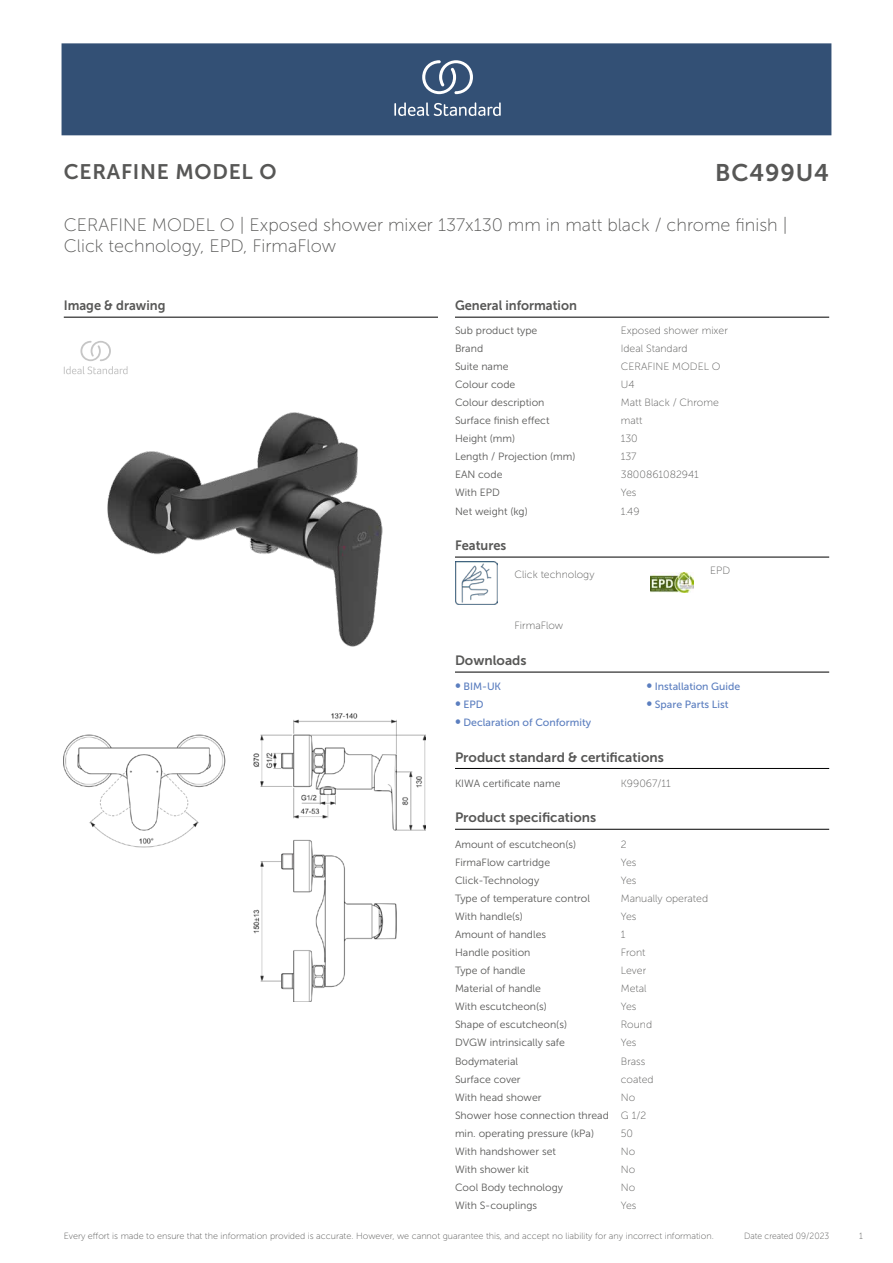
<style>
.page{position:relative;width:893px;height:1263px;background:#fff}
.page>*{position:absolute;margin:0;border:0;box-sizing:border-box;transform-origin:0 0}
.t1{font:24px "Museo Sans 700";letter-spacing:.035em;color:#575756}
.t2{font:21px "Museo Sans 700";letter-spacing:.035em;color:#575756}
.t3{font:18px/21.6px "Museo Sans 100";color:#575756}
.t4{font:13.5px "Museo Sans 700";color:#575756}
.t5{font:13.5px "Museo Sans 700";color:#575756;scale:.95 1}
.t6{font:10.5px/18.1px "Museo Sans 300";color:#575756}
.t7{font:10.5px "Museo Sans 100";color:#575756}
.t8{font:10.5px "Museo Sans 500";color:#5b7ebf}
.t9{font:9px "Museo Sans 100";color:#575756}
.t10{font:9px "Museo Sans 100";color:#575756;scale:.95 1}
.s1{font-size:15px}
.s2{font-family:"Museo Sans 100"}
</style>
<div class="page">
<div style="left:62px;top:43px;width:769px;height:92px;background:#335075"></div>
<svg style="left:394px;top:102px;width:107px;height:14px"></svg>
<svg style="left:422px;top:60px;width:51px;height:34px"></svg>
<hr style="left:455px;top:317px;width:374px;height:1px;background:#000">
<hr style="left:455px;top:557px;width:374px;height:1px;background:#000">
<img style="left:455px;top:561px;width:42px;height:43px">
<img style="left:651px;top:573px;width:42px;height:20px">
<hr style="left:455px;top:672px;width:374px;height:1px;background:#000">
<hr style="left:455px;top:768px;width:374px;height:1px;background:#000">
<hr style="left:455px;top:829px;width:374px;height:1px;background:#000">
<hr style="left:64px;top:317px;width:374px;height:1px;background:#000">
<svg style="left:64px;top:341px;width:64px;height:33px"></svg>
<img style="left:64px;top:713px;width:361px;height:288px">
<img style="left:107px;top:412px;width:275px;height:235px">
<h2 class="t2" style="left:64px;top:160px;width:214px">CERAFINE MODEL O</h2>
<h1 class="t1" style="left:715px;top:160px;width:116px">BC499U4</h1>
<h3 class="t3" style="left:64px;top:214px;width:725px">CERAFINE MODEL O | Exposed shower mixer 137x130 mm in matt black / chrome finish |<br>Click technology, EPD, FirmaFlow</h3>
<p class="t5" style="left:64px;top:298px;width:109px">Image &amp; drawing</p>
<p class="t5" style="left:455px;top:298px;width:130px">General information</p>
<p class="t6" style="left:455px;top:321px;width:84px">Sub product type</p>
<p class="t7" style="left:621px;top:325px;width:109px">Exposed shower mixer</p>
<p class="t6" style="left:455px;top:339px;width:30px">Brand</p>
<p class="t7" style="left:621px;top:343px;width:68px">Ideal Standard</p>
<p class="t6" style="left:455px;top:357px;width:55px">Suite name</p>
<p class="t7" style="left:621px;top:361px;width:101px">CERAFINE MODEL O</p>
<p class="t6" style="left:455px;top:375px;width:62px">Colour code</p>
<p class="t7" style="left:621px;top:379px;width:15px">U4</p>
<p class="t6" style="left:455px;top:393px;width:91px">Colour description</p>
<p class="t7" style="left:621px;top:397px;width:99px">Matt Black / Chrome</p>
<p class="t6" style="left:455px;top:411px;width:96px">Surface finish effect</p>
<p class="t7" style="left:621px;top:415px;width:23px">matt</p>
<p class="t6" style="left:455px;top:430px;width:62px">Height (mm)</p>
<p class="t7" style="left:621px;top:433px;width:19px">130</p>
<p class="t6" style="left:455px;top:448px;width:122px">Length / Projection (mm)</p>
<p class="t7" style="left:621px;top:451px;width:17px">137</p>
<p class="t6" style="left:455px;top:466px;width:49px">EAN code</p>
<p class="t7" style="left:621px;top:469px;width:80px">3800861082941</p>
<p class="t6" style="left:455px;top:484px;width:46px">With EPD</p>
<p class="t7" style="left:621px;top:487px;width:17px">Yes</p>
<p class="t6" style="left:455px;top:502px;width:74px">Net weight (kg)</p>
<p class="t7" style="left:621px;top:505px;width:20px">1.49</p>
<p class="t5" style="left:455px;top:538px;width:55px">Features</p>
<p class="t7" style="left:514px;top:569px;width:81px">Click technology</p>
<p class="t7" style="left:710px;top:564px;width:21px">EPD</p>
<p class="t7" style="left:514px;top:620px;width:50px">FirmaFlow</p>
<p class="t4" style="left:455px;top:653px;width:73px">Downloads</p>
<p class="t8" style="left:455px;top:680px;width:48px"><span class="s1">•</span> BIM-UK</p>
<p class="t8" style="left:455px;top:698px;width:30px"><span class="s1">•</span> EPD</p>
<p class="t8" style="left:455px;top:716px;width:138px"><span class="s1">•</span> Declaration of Conformity</p>
<p class="t8" style="left:646px;top:680px;width:95px"><span class="s1">•</span> Installation Guide</p>
<p class="t8" style="left:646px;top:698px;width:84px"><span class="s1">•</span> Spare Parts List</p>
<p class="t4" style="left:455px;top:749px;width:210px">Product standard &amp; certifications</p>
<p class="t6" style="left:455px;top:774px;width:107px">KIWA certificate name</p>
<p class="t7" style="left:621px;top:777px;width:51px">K99067/11</p>
<p class="t4" style="left:455px;top:810px;width:143px">Product specifications</p>
<p class="t6" style="left:455px;top:835px;width:123px">Amount of escutcheon(s)</p>
<p class="t7" style="left:621px;top:838px;width:7px">2</p>
<p class="t6" style="left:455px;top:853px;width:97px">FirmaFlow cartridge</p>
<p class="t7" style="left:621px;top:856px;width:17px">Yes</p>
<p class="t6" style="left:455px;top:871px;width:86px">Click-Technology</p>
<p class="t7" style="left:621px;top:874px;width:17px">Yes</p>
<p class="t6" style="left:455px;top:889px;width:137px">Type of temperature control</p>
<p class="t7" style="left:621px;top:892px;width:89px">Manually operated</p>
<p class="t6" style="left:455px;top:907px;width:69px">With handle(s)</p>
<p class="t7" style="left:621px;top:911px;width:17px">Yes</p>
<p class="t6" style="left:455px;top:925px;width:93px">Amount of handles</p>
<p class="t7" style="left:621px;top:929px;width:6px">1</p>
<p class="t6" style="left:455px;top:943px;width:77px">Handle position</p>
<p class="t7" style="left:621px;top:947px;width:26px">Front</p>
<p class="t6" style="left:455px;top:961px;width:72px">Type of handle</p>
<p class="t7" style="left:621px;top:965px;width:27px">Lever</p>
<p class="t6" style="left:455px;top:979px;width:87px">Material of handle</p>
<p class="t7" style="left:621px;top:983px;width:27px">Metal</p>
<p class="t6" style="left:455px;top:998px;width:93px">With escutcheon(s)</p>
<p class="t7" style="left:621px;top:1001px;width:17px">Yes</p>
<p class="t6" style="left:455px;top:1016px;width:114px">Shape of escutcheon(s)</p>
<p class="t7" style="left:621px;top:1019px;width:33px">Round</p>
<p class="t6" style="left:455px;top:1034px;width:112px">DVGW intrinsically safe</p>
<p class="t7" style="left:621px;top:1037px;width:17px">Yes</p>
<p class="t6" style="left:455px;top:1052px;width:65px">Bodymaterial</p>
<p class="t7" style="left:621px;top:1055px;width:26px">Brass</p>
<p class="t6" style="left:455px;top:1070px;width:67px">Surface cover</p>
<p class="t7" style="left:621px;top:1073px;width:34px">coated</p>
<p class="t6" style="left:455px;top:1088px;width:88px">With head shower</p>
<p class="t7" style="left:621px;top:1091px;width:16px">No</p>
<p class="t6" style="left:455px;top:1106px;width:193px">Shower hose connection thread <span class="s2">G 1/2 </span>min. operating pressure (kPa)</p>
<p class="t7" style="left:621px;top:1128px;width:14px">50</p>
<p class="t6" style="left:455px;top:1142px;width:102px">With handshower set</p>
<p class="t7" style="left:621px;top:1146px;width:16px">No</p>
<p class="t6" style="left:455px;top:1160px;width:76px">With shower kit</p>
<p class="t7" style="left:621px;top:1164px;width:16px">No</p>
<p class="t6" style="left:455px;top:1178px;width:110px">Cool Body technology</p>
<p class="t7" style="left:621px;top:1182px;width:16px">No</p>
<p class="t6" style="left:455px;top:1196px;width:84px">With S-couplings</p>
<p class="t7" style="left:621px;top:1200px;width:17px">Yes</p>
<p class="t9" style="left:64px;top:1231px;width:652px">Every effort is made to ensure that the information provided is accurate. However, we cannot guarantee this, and accept no liability for any incorrect information.</p>
<p class="t10" style="left:744px;top:1231px;width:91px">Date created 09/2023</p>
<p class="t10" style="left:859px;top:1231px;width:5px">1</p>
</div>
